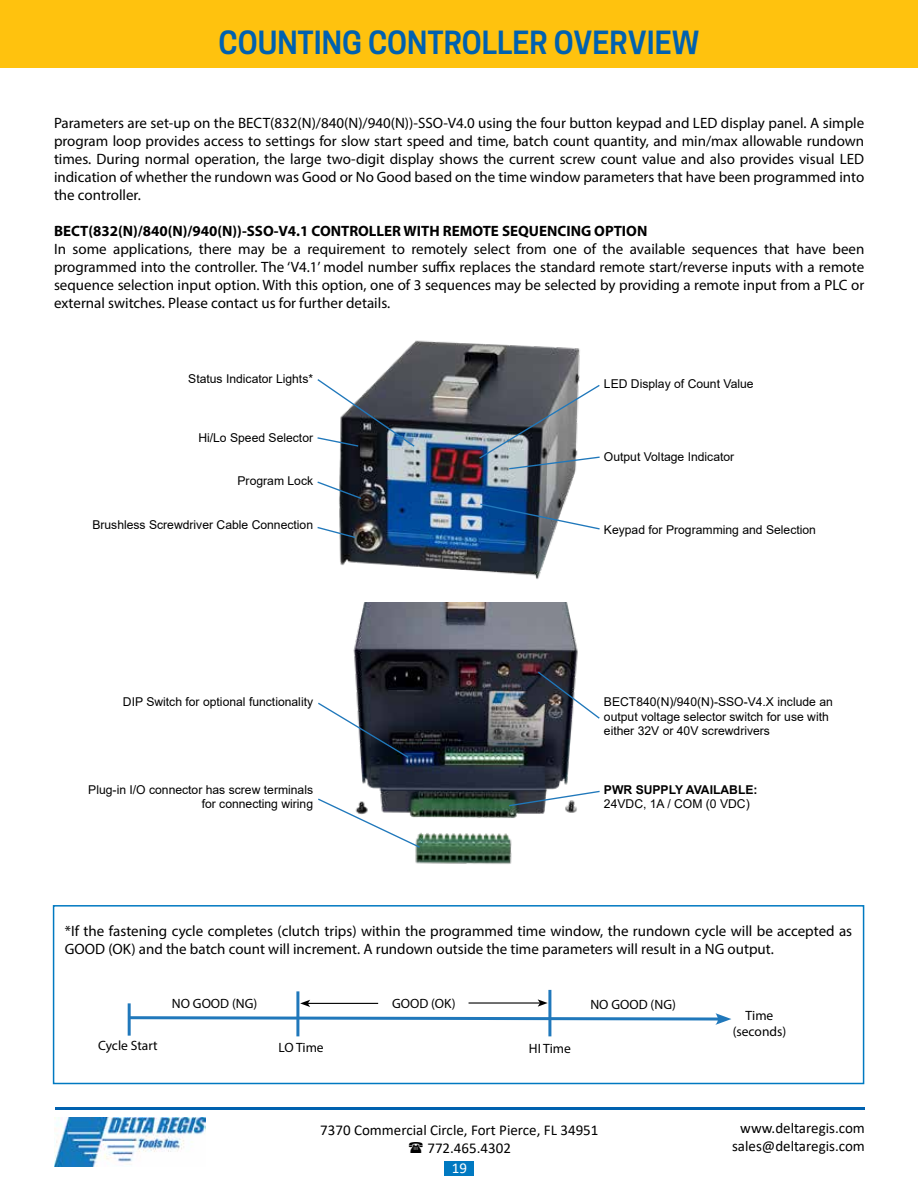
<style>
.page{position:relative;width:918px;height:1188px;background:#fff}
.page>*{position:absolute;margin:0;border:0;box-sizing:border-box;transform-origin:0 0}
.t1{font:600 30px "Cooper Hewitt";color:#0061af}
.t2{font:15px/18px "Myriad Pro";color:#000;text-align:justify}
.t3{font:15px/18px "Calibri";color:#000;text-align:center}
.t4{font:700 15px "Myriad Pro";color:#000}
.t5{font:15px "Calibri";color:#fff}
.t6{font:13.5px/16.2px "Myriad Pro";color:#000;text-align:center}
.t7{font:12.15px/14.5px "Arial";color:#000;text-align:right}
.t8{font:700 12.15px "Arial";color:#000}
</style>
<div class="page">
<div style="left:0;top:0;width:918px;height:67px;background:#ffc20e"></div>
<img style="left:55px;top:1117px;width:150px;height:50px">
<hr style="left:55px;top:1107px;width:810px;height:3px;background:#0061af">
<div style="left:444px;top:1161px;width:30px;height:15px;background:#0079c1"></div>
<div style="left:53px;top:905px;width:811px;height:179px;border:2px solid #0079c1"></div>
<svg style="left:127px;top:1013px;width:604px;height:12px"></svg>
<hr style="left:128px;top:1003px;width:3px;height:33px;background:#2078bb">
<hr style="left:296px;top:991px;width:3px;height:45px;background:#2078bb">
<hr style="left:548px;top:990px;width:3px;height:46px;background:#2078bb">
<hr style="left:308px;top:1003px;width:70px;height:1px;background:#000">
<svg style="left:300px;top:1000px;width:10px;height:7px"></svg>
<hr style="left:469px;top:1002px;width:71px;height:2px;background:#000">
<svg style="left:538px;top:999px;width:10px;height:8px"></svg>
<img style="left:339px;top:340px;width:241px;height:239px">
<svg style="left:479px;top:503px;width:121px;height:28px"></svg>
<svg style="left:317px;top:526px;width:40px;height:13px"></svg>
<svg style="left:317px;top:480px;width:46px;height:20px"></svg>
<svg style="left:317px;top:378px;width:99px;height:70px"></svg>
<svg style="left:478px;top:384px;width:122px;height:86px"></svg>
<img style="left:353px;top:602px;width:225px;height:262px">
<svg style="left:318px;top:797px;width:103px;height:52px"></svg>
<svg style="left:318px;top:701px;width:92px;height:58px"></svg>
<svg style="left:536px;top:670px;width:64px;height:50px"></svg>
<svg style="left:508px;top:790px;width:92px;height:17px"></svg>
<h1 class="t1" style="left:219px;top:25px;width:482px">COUNTING CONTROLLER OVERVIEW</h1>
<p class="t2" style="left:54px;top:114px;width:812px">Parameters are set-up on the BECT(832(N)/840(N)/940(N))-SSO-V4.0 using the four button keypad and LED display panel. A simple program loop provides access to settings for slow start speed and time, batch count quantity, and min/max allowable rundown times. During normal operation, the large two-digit display shows the current screw count value and also provides visual LED indication of whether the rundown was Good or No Good based on the time window parameters that have been programmed into the controller.</p>
<p class="t4" style="left:54px;top:221px;width:595px">BECT(832(N)/840(N)/940(N))-SSO-V4.1 CONTROLLER WITH REMOTE SEQUENCING OPTION</p>
<p class="t2" style="left:54px;top:240px;width:812px">In some applications, there may be a requirement to remotely select from one of the available sequences that have been programmed into the controller. The ‘V4.1’ model number suffix replaces the standard remote start/reverse inputs with a remote sequence selection input option. With this option, one of 3 sequences may be selected by providing a remote input from a PLC or external switches. Please contact us for further details.</p>
<p class="t7" style="left:188px;top:372px;width:126px">Status Indicator Lights*</p>
<p class="t7" style="left:604px;top:376px;width:151px">LED Display of Count Value</p>
<p class="t7" style="left:198px;top:430px;width:116px">Hi/Lo Speed Selector</p>
<p class="t7" style="left:238px;top:474px;width:77px">Program Lock</p>
<p class="t7" style="left:92px;top:517px;width:222px">Brushless Screwdriver Cable Connection</p>
<p class="t7" style="left:604px;top:449px;width:132px">Output Voltage Indicator</p>
<p class="t7" style="left:604px;top:522px;width:214px">Keypad for Programming and Selection</p>
<p class="t7" style="left:123px;top:695px;width:192px">DIP Switch for optional functionality</p>
<p class="t7" style="left:604px;top:695px;width:230px;text-align:left">BECT840(N)/940(N)-SSO-V4.X include an output voltage selector switch for use with either 32V or 40V screwdrivers</p>
<p class="t7" style="left:88px;top:782px;width:226px">Plug-in I/O connector has screw terminals for connecting wiring</p>
<p class="t8" style="left:604px;top:781px;width:155px">PWR SUPPLY AVAILABLE:</p>
<p class="t7" style="left:604px;top:797px;width:147px">24VDC, 1A / COM (0 VDC)</p>
<p class="t2" style="left:65px;top:922px;width:789px">*If the fastening cycle completes (clutch trips) within the programmed time window, the rundown cycle will be accepted as<br>GOOD (OK) and the batch count will increment. A rundown outside the time parameters will result in a NG output.</p>
<p class="t6" style="left:172px;top:995px;width:87px">NO GOOD (NG)</p>
<p class="t6" style="left:392px;top:995px;width:65px">GOOD (OK)</p>
<p class="t6" style="left:590px;top:996px;width:87px">NO GOOD (NG)</p>
<p class="t6" style="left:98px;top:1037px;width:61px">Cycle Start</p>
<p class="t6" style="left:279px;top:1039px;width:47px">LO Time</p>
<p class="t6" style="left:529px;top:1040px;width:44px">HI Time</p>
<p class="t3" style="left:427px;top:1121px;width:173px;text-align:left;text-indent:-107px">7370 Commercial Circle, Fort Pierce, FL 34951<br>772.465.4302</p>
<p class="t5" style="left:452px;top:1157px;width:17px">19</p>
<p class="t6" style="left:733px;top:1007px;width:55px">Time (seconds)</p>
<p class="t3" style="left:732px;top:1119px;width:134px">www.deltaregis.com sales@deltaregis.com</p>
</div>
